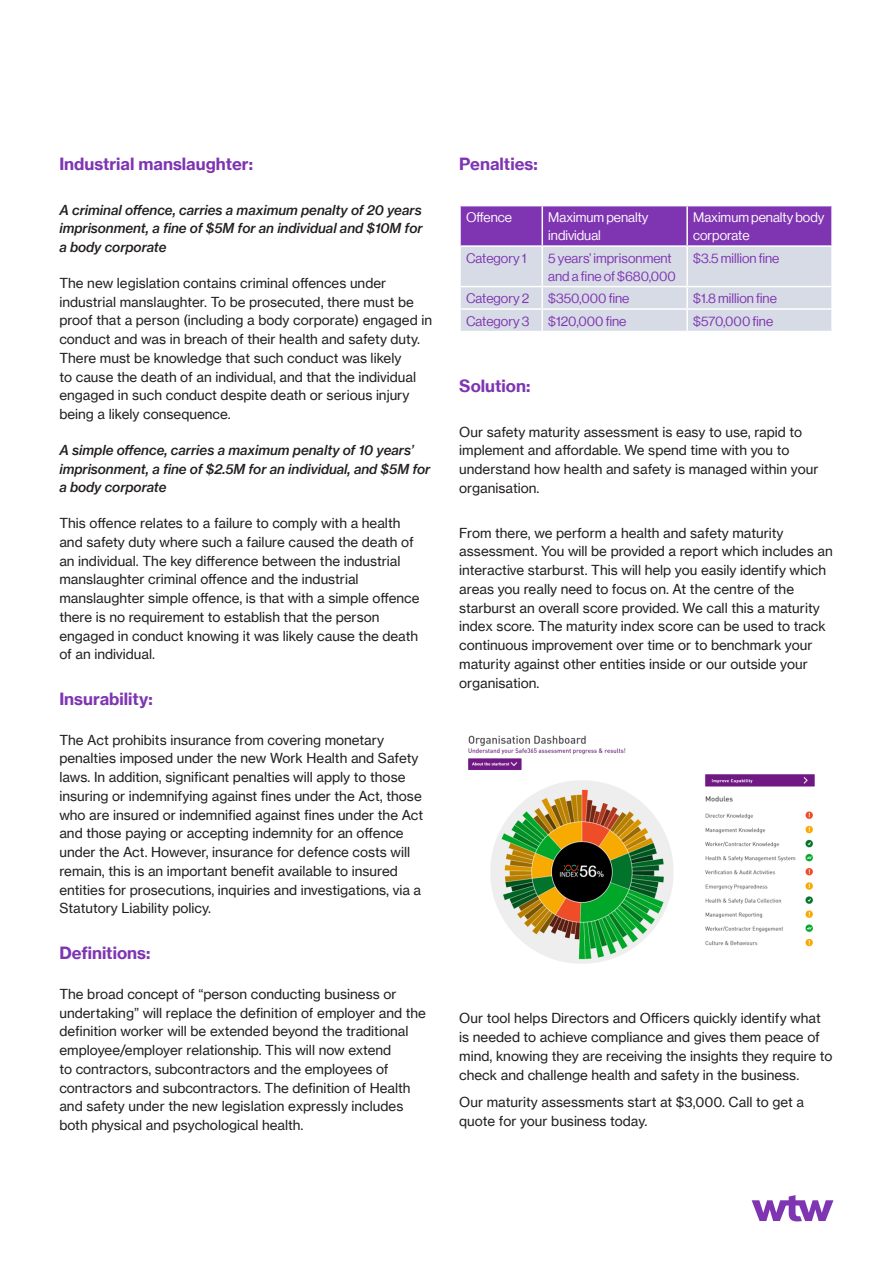
<style>
.page{position:relative;width:893px;height:1263px;background:#fff}
.page>*{position:absolute;margin:0;border:0;box-sizing:border-box;transform-origin:0 0}
.Subhead_1__11_13_Bol{font:16.5px "N Haas Grotesk TX Pro 75 Bd";color:#7f35b2}
.Subhead_1__11_13_Bol-2{font:13.5px/18.8px "N Haas Grotesk TX Pro 55 Rg";color:#231f20}
.Body_text_black{font:13.5px/18.8px "N Haas Grotesk TX Pro 55 Rg";color:#231f20}
.t1{font:13.5px/18px "N Haas Grotesk DS Pro 55 Rg";color:#7f35b2}
.Body_text_black-2{font:13.5px/18.8px "N Haas Grotesk TX Pro 66 Md It";color:#231f20}
.Subhead_1__11_13_Bol-3{font:13.5px/18.8px "N Haas Grotesk TX Pro 66 Md It";color:#231f20;text-align:justify}
.t2{font:13.5px/18px "N Haas Grotesk DS Pro 55 Rg";color:#fff}
</style>
<div class="page">
<svg style="left:460px;top:206px;width:372px;height:125px;background:#bca8d6"></svg>
<hr style="left:687px;top:286px;width:146px;height:1px;background:#fff">
<hr style="left:686px;top:287px;width:2px;height:21px;background:#fff">
<hr style="left:831px;top:287px;width:2px;height:21px;background:#fff">
<hr style="left:459px;top:308px;width:83px;height:2px;background:#fff">
<hr style="left:542px;top:308px;width:145px;height:2px;background:#fff">
<hr style="left:687px;top:308px;width:146px;height:2px;background:#fff">
<svg style="left:752px;top:1195px;width:81px;height:26px"></svg>
<img style="left:468px;top:735px;width:347px;height:229px">
<p class="Subhead_1__11_13_Bol" style="left:59px;top:153px;width:195px">Industrial manslaughter:</p>
<p class="Subhead_1__11_13_Bol-3" style="left:59px;top:200px;width:365px">A criminal offence, carries a maximum penalty of 20 years imprisonment, a fine of $5M for an individual and $10M for a body corporate</p>
<p class="Body_text_black" style="left:59px;top:274px;width:374px">The new legislation contains criminal offences under industrial manslaughter. To be prosecuted, there must be proof that a person (including a body corporate) engaged in conduct and was in breach of their health and safety duty.<br>There must be knowledge that such conduct was likely<br>to cause the death of an individual, and that the individual engaged in such conduct despite death or serious injury being a likely consequence.</p>
<p class="Body_text_black-2" style="left:59px;top:441px;width:372px">A simple offence, carries a maximum penalty of 10 years’ imprisonment, a fine of $2.5M for an individual, and $5M for a body corporate</p>
<p class="Body_text_black" style="left:59px;top:514px;width:362px">This offence relates to a failure to comply with a health and safety duty where such a failure caused the death of an individual. The key difference between the industrial manslaughter criminal offence and the industrial manslaughter simple offence, is that with a simple offence there is no requirement to establish that the person engaged in conduct knowing it was likely cause the death of an individual.</p>
<p class="Subhead_1__11_13_Bol" style="left:59px;top:688px;width:95px">Insurability:</p>
<p class="Body_text_black" style="left:59px;top:730px;width:365px">The Act prohibits insurance from covering monetary penalties imposed under the new Work Health and Safety laws. In addition, significant penalties will apply to those insuring or indemnifying against fines under the Act, those who are insured or indemnified against fines under the Act and those paying or accepting indemnity for an offence under the Act. However, insurance for defence costs will remain, this is an important benefit available to insured entities for prosecutions, inquiries and investigations, via a Statutory Liability policy.</p>
<p class="Subhead_1__11_13_Bol" style="left:59px;top:942px;width:93px">Definitions:</p>
<p class="Subhead_1__11_13_Bol-2" style="left:59px;top:984px;width:368px">The broad concept of “person conducting business or undertaking” will replace the definition of employer and the definition worker will be extended beyond the traditional employee/employer relationship. This will now extend<br>to contractors, subcontractors and the employees of contractors and subcontractors. The definition of Health and safety under the new legislation expressly includes both physical and psychological health.</p>
<p class="Subhead_1__11_13_Bol" style="left:459px;top:153px;width:80px">Penalties:</p>
<p class="t2" style="left:466px;top:208px;width:48px">Offence</p>
<p class="t2" style="left:548px;top:208px;width:102px">Maximum penalty individual</p>
<p class="t2" style="left:693px;top:208px;width:133px">Maximum penalty body corporate</p>
<p class="t1" style="left:466px;top:249px;width:62px">Category 1</p>
<p class="t1" style="left:548px;top:249px;width:129px">5 years’ imprisonment and a fine of $680,000</p>
<p class="t1" style="left:693px;top:249px;width:88px">$3.5 million fine</p>
<p class="t1" style="left:466px;top:289px;width:65px">Category 2</p>
<p class="t1" style="left:548px;top:289px;width:83px">$350,000 fine</p>
<p class="t1" style="left:693px;top:289px;width:85px">$1.8 million fine</p>
<p class="t1" style="left:466px;top:312px;width:65px">Category 3</p>
<p class="t1" style="left:548px;top:312px;width:80px">$120,000 fine</p>
<p class="t1" style="left:693px;top:312px;width:82px">$570,000 fine</p>
<p class="Subhead_1__11_13_Bol" style="left:459px;top:375px;width:73px">Solution:</p>
<p class="Subhead_1__11_13_Bol-2" style="left:459px;top:422px;width:361px">Our safety maturity assessment is easy to use, rapid to implement and affordable. We spend time with you to understand how health and safety is managed within your organisation.</p>
<p class="Subhead_1__11_13_Bol-2" style="left:459px;top:523px;width:375px">From there, we perform a health and safety maturity assessment. You will be provided a report which includes an interactive starburst. This will help you easily identify which areas you really need to focus on. At the centre of the starburst an overall score provided. We call this a maturity index score. The maturity index score can be used to track continuous improvement over time or to benchmark your maturity against other entities inside or our outside your organisation.</p>
<p class="Subhead_1__11_13_Bol-2" style="left:459px;top:1009px;width:375px">Our tool helps Directors and Officers quickly identify what is needed to achieve compliance and gives them peace of mind, knowing they are receiving the insights they require to check and challenge health and safety in the business.</p>
<p class="Subhead_1__11_13_Bol-2" style="left:459px;top:1093px;width:346px">Our maturity assessments start at $3,000. Call to get a quote for your business today.</p>
</div>
